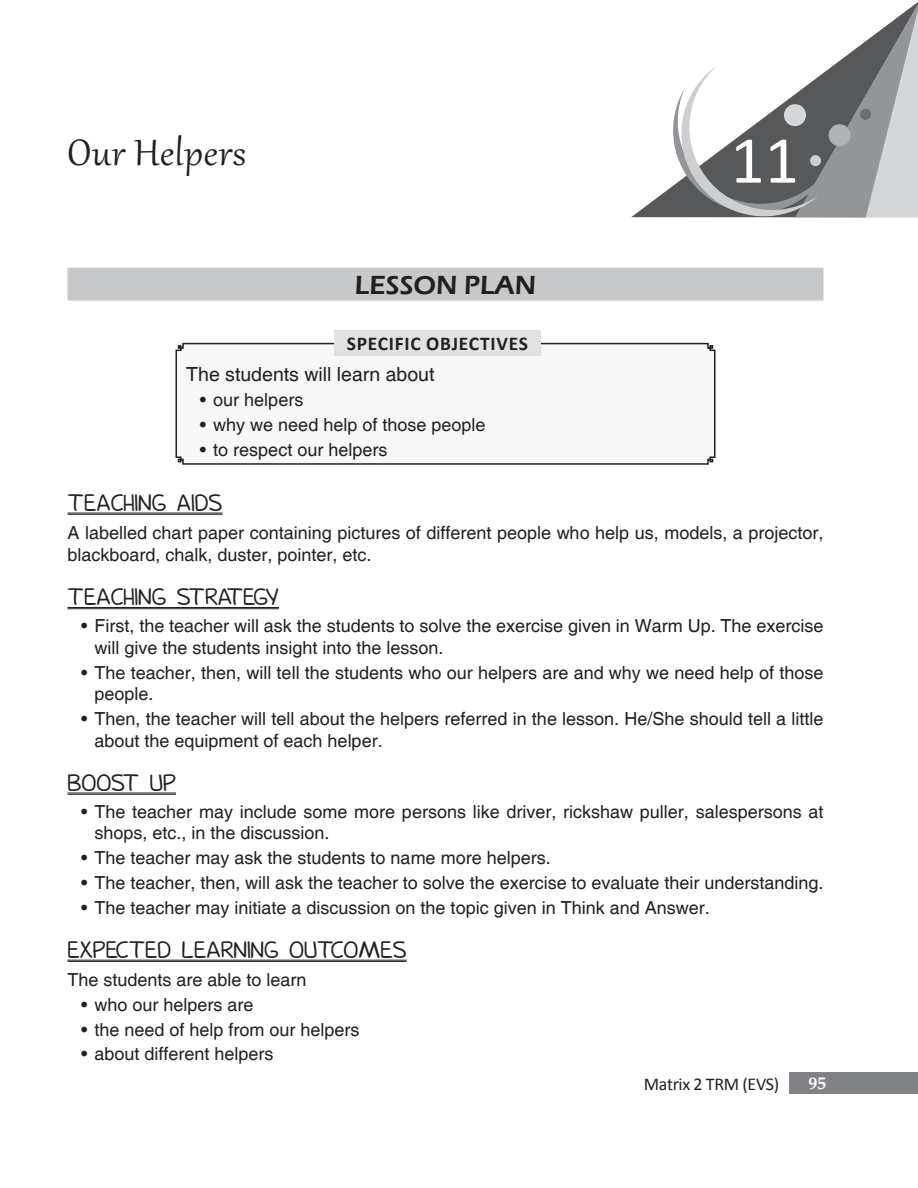
<style>
.page{position:relative;width:918px;height:1188px;background:#fff}
.page>*{position:absolute;margin:0;border:0;box-sizing:border-box;transform-origin:0 0}
.t1{font:67.5px "Calibri";color:#fff}
.Head{font:45px "Gabriola";letter-spacing:.02em;color:#231f20}
.Lesson_plan{font:600 27px "Eras ITC";color:#231f20}
.Head_1{font:21px "Donald";color:#231f20}
.t2{font:19.5px/30.5px "Helvetica";color:#231f20}
.Body_text{font:18px/21.6px "Helvetica";color:#231f20}
.t3{font:18px "Calibri";letter-spacing:-.02em;color:#231f20}
.t4{font:700 18px "Palatino";color:#fff}
.s1{font-family:"Calibri";font-weight:700}
</style>
<div class="page">
<svg style="left:631px;top:2px;width:287px;height:215px"></svg>
<svg style="left:670px;top:5px;width:248px;height:213px"></svg>
<div style="left:790px;top:1072px;width:128px;height:22px;background:#808285"></div>
<div style="left:68px;top:268px;width:756px;height:33px;background:#c7c8ca"></div>
<hr style="left:68px;top:513px;width:154px;height:1px;background:#231f20">
<hr style="left:68px;top:514px;width:154px;height:1px;background:#231f20">
<hr style="left:68px;top:607px;width:211px;height:1px;background:#231f20">
<hr style="left:68px;top:608px;width:211px;height:1px;background:#231f20">
<hr style="left:68px;top:793px;width:108px;height:1px;background:#231f20">
<hr style="left:68px;top:794px;width:108px;height:1px;background:#231f20">
<hr style="left:68px;top:960px;width:339px;height:1px;background:#231f20">
<hr style="left:68px;top:961px;width:339px;height:1px;background:#231f20">
<svg style="left:175px;top:342px;width:541px;height:123px"></svg>
<div style="left:334px;top:330px;width:207px;height:26px;background:#e0e1e3"></div>
<p class="Head" style="left:68px;top:124px;width:180px">Our Helpers</p>
<p class="t1" style="left:730px;top:118px;width:70px">11</p>
<p class="Lesson_plan" style="left:355px;top:270px;width:183px">LESSON PLAN</p>
<p class="t2" style="left:186px;top:329px;width:343px;text-indent:160px"><span class="s1">SPECIFIC OBJECTIVES<br></span>The students will learn about</p>
<p class="Body_text" style="left:200px;top:389px;width:105px">• our helpers</p>
<p class="Body_text" style="left:200px;top:414px;width:287px">• why we need help of those people</p>
<p class="Body_text" style="left:200px;top:439px;width:189px">• to respect our helpers</p>
<p class="Head_1" style="left:68px;top:494px;width:156px">TEACHING AIDS</p>
<p class="Body_text" style="left:68px;top:522px;width:757px;line-height:22.5px">A labelled chart paper containing pictures of different people who help us, models, a projector, blackboard, chalk, duster, pointer, etc.</p>
<p class="Head_1" style="left:68px;top:588px;width:213px">TEACHING STRATEGY</p>
<p class="Body_text" style="left:94px;top:616px;width:730px;text-indent:-14px">• First, the teacher will ask the students to solve the exercise given in Warm Up. The exercise will give the students insight into the lesson.</p>
<p class="Body_text" style="left:94px;top:662px;width:730px;text-indent:-14px">• The teacher, then, will tell the students who our helpers are and why we need help of those people.</p>
<p class="Body_text" style="left:94px;top:709px;width:730px;text-indent:-14px">• Then, the teacher will tell about the helpers referred in the lesson. He/She should tell a little about the equipment of each helper.</p>
<p class="Head_1" style="left:68px;top:774px;width:110px">BOOST UP</p>
<p class="Body_text" style="left:94px;top:801px;width:730px;text-indent:-14px">• The teacher may include some more persons like driver, rickshaw puller, salespersons at shops, etc., in the discussion.</p>
<p class="Body_text" style="left:81px;top:848px;width:471px">• The teacher may ask the students to name more helpers.</p>
<p class="Body_text" style="left:81px;top:873px;width:744px">• The teacher, then, will ask the teacher to solve the exercise to evaluate their understanding.</p>
<p class="Body_text" style="left:81px;top:898px;width:630px">• The teacher may initiate a discussion on the topic given in Think and Answer.</p>
<p class="Head_1" style="left:68px;top:941px;width:341px">EXPECTED LEARNING OUTCOMES</p>
<p class="Body_text" style="left:68px;top:969px;width:241px">The students are able to learn</p>
<p class="Body_text" style="left:81px;top:994px;width:174px">• who our helpers are</p>
<p class="Body_text" style="left:81px;top:1019px;width:280px">• the need of help from our helpers</p>
<p class="Body_text" style="left:81px;top:1044px;width:194px">• about different helpers</p>
<p class="t3" style="left:644px;top:1073px;width:137px">Matrix 2 TRM (EVS)</p>
<p class="t4" style="left:808px;top:1073px;width:19px">95</p>
</div>
